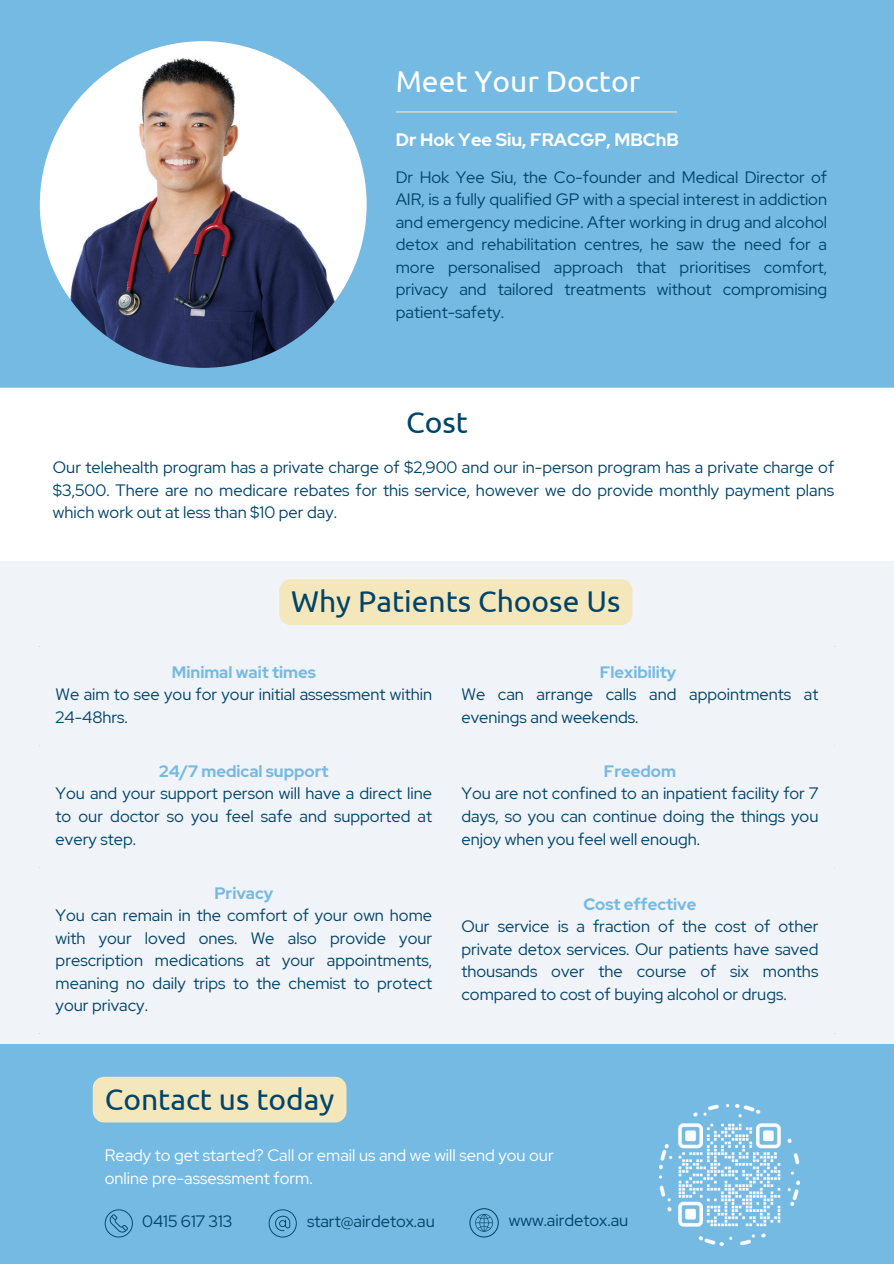
<style>
.page{position:relative;width:894px;height:1264px;background:#fff}
.page>*{position:absolute;margin:0;border:0;box-sizing:border-box;transform-origin:0 0}
.t1{font:30px "Ubuntu";color:#004469}
.t2{font:30px "Ubuntu";color:#fff}
.t3{font:700 18px "Red Hat Display";color:#fff}
.t4{font:16.5px/22.5px "Red Hat Display";color:#004469;text-align:justify}
.t5{font:16.5px/22.5px "Red Hat Display";color:#fff}
.t6{font:700 16.5px "Red Hat Display";color:#75bae2}
</style>
<div class="page">
<div style="left:0;top:0;width:893px;height:1263px;background:#f0f3f8"></div>
<div style="left:0;top:1044px;width:893px;height:219px;background:#75bae2"></div>
<svg style="left:469px;top:1208px;width:29px;height:29px"></svg>
<svg style="left:105px;top:1209px;width:28px;height:28px"></svg>
<svg style="left:268px;top:1209px;width:29px;height:28px"></svg>
<div style="left:0;top:0;width:893px;height:387px;background:#75bae2"></div>
<img style="left:40px;top:41px;width:326px;height:327px;border-radius:50%">
<hr style="left:395px;top:111px;width:281px;height:1px;background:#f5e7bc">
<img style="left:659px;top:1104px;width:140px;height:141px">
<div style="left:1px;top:387px;width:892px;height:173px;background:#fff"></div>
<div style="left:93px;top:1076px;width:253px;height:46px;background:#f5e7bc"></div>
<div style="left:279px;top:579px;width:353px;height:46px;background:#f5e7bc"></div>
<p class="t2" style="left:395px;top:64px;width:246px">Meet Your Doctor</p>
<h1 class="t3" style="left:395px;top:128px;width:284px">Dr Hok Yee Siu, FRACGP, MBChB</h1>
<p class="t4" style="left:395px;top:165px;width:432px">Dr Hok Yee Siu, the Co-founder and Medical Director of AIR, is a fully qualified GP with a special interest in addiction and emergency medicine. After working in drug and alcohol detox and rehabilitation centres, he saw the need for a more personalised approach that prioritises comfort, privacy and tailored treatments without compromising patient-safety.</p>
<p class="t1" style="left:406px;top:405px;width:63px">Cost</p>
<p class="t4" style="left:53px;top:456px;width:782px">Our telehealth program has a private charge of $2,900 and our in-person program has a private charge of $3,500. There are no medicare rebates for this service, however we do provide monthly payment plans which work out at less than $10 per day.</p>
<p class="t1" style="left:291px;top:584px;width:330px">Why Patients Choose Us</p>
<p class="t6" style="left:172px;top:661px;width:145px">Minimal wait times</p>
<h1 class="t4" style="left:56px;top:683px;width:378px">We aim to see you for your initial assessment within<br>24-48hrs.</h1>
<p class="t6" style="left:159px;top:760px;width:171px">24/7 medical support</p>
<h1 class="t4" style="left:56px;top:782px;width:378px">You and your support person will have a direct line to our doctor so you feel safe and supported at every step.</h1>
<p class="t6" style="left:214px;top:881px;width:60px">Privacy</p>
<p class="t4" style="left:56px;top:903px;width:378px">You can remain in the comfort of your own home with your loved ones. We also provide your prescription medications at your appointments, meaning no daily trips to the chemist to protect your privacy.</p>
<p class="t1" style="left:105px;top:1081px;width:231px">Contact us today</p>
<p class="t6" style="left:599px;top:661px;width:78px">Flexibility</p>
<h2 class="t4" style="left:461px;top:683px;width:358px">We can arrange calls and appointments at evenings and weekends.</h2>
<p class="t6" style="left:603px;top:760px;width:74px">Freedom</p>
<h1 class="t4" style="left:461px;top:782px;width:358px">You are not confined to an inpatient facility for 7 days, so you can continue doing the things you enjoy when you feel well enough.</h1>
<p class="t6" style="left:583px;top:893px;width:114px">Cost effective</p>
<p class="t4" style="left:461px;top:915px;width:358px">Our service is a fraction of the cost of other private detox services. Our patients have saved thousands over the course of six months compared to cost of buying alcohol or drugs.</p>
<p class="t5" style="left:105px;top:1144px;width:450px">Ready to get started? Call or email us and we will send you our online pre-assessment form.</p>
<p class="t4" style="left:142px;top:1209px;width:92px">0415 617 313</p>
<p class="t4" style="left:307px;top:1209px;width:129px">start@airdetox.au</p>
<p class="t4" style="left:508px;top:1208px;width:121px">www.airdetox.au</p>
</div>
